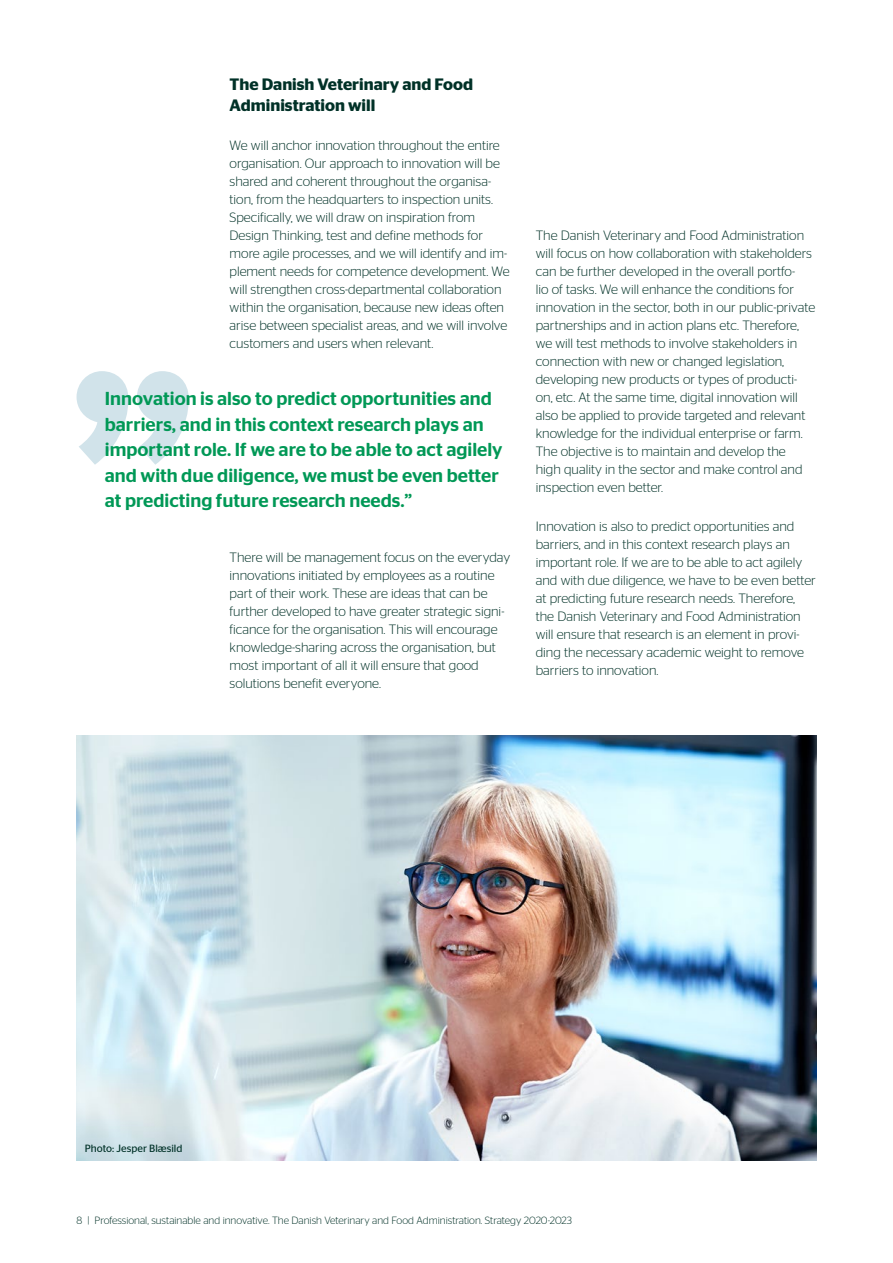
<style>
.page{position:relative;width:893px;height:1263px;background:#fff}
.page>*{position:absolute;margin:0;border:0;box-sizing:border-box;transform-origin:0 0}
.t1{font:500 18.75px/25.5px "Stag Sans";color:#009856}
.t2{font:600 16.5px/21px "Stag Sans";color:#003127}
.t3{font:300 13.5px/18px "Stag Sans";color:#003127}
.t4{font:300 10.5px "Stag Sans";color:#003127}
.t5{font:10.5px "Stag Sans";color:#003127}
</style>
<div class="page">
<img style="left:77px;top:736px;width:739px;height:425px">
<svg style="left:77px;top:371px;width:112px;height:94px"></svg>
<p class="t2" style="left:230px;top:73px;width:245px">The Danish Veterinary and Food<br>Administration will</p>
<p class="t3" style="left:230px;top:136px;width:282px">We will anchor innovation throughout the entire organisation. Our approach to innovation will be shared and coherent throughout the organisa&shy;tion, from the headquarters to inspection units.<br>Specifically, we will draw on inspiration from Design Thinking, test and define methods for more agile processes, and we will identify and im&shy;plement needs for competence development. We will strengthen cross-departmental collaboration within the organisation, because new ideas often arise between specialist areas, and we will involve customers and users when relevant.</p>
<h1 class="t1" style="left:105px;top:386px;width:399px">Innovation is also to predict opportunities and barriers, and in this context research plays an important role. If we are to be able to act agilely and with due diligence, we must be even better at predicting future research needs.”</h1>
<p class="t3" style="left:230px;top:548px;width:282px">There will be management focus on the everyday innovations initiated by employees as a routine part of their work. These are ideas that can be further developed to have greater strategic signi&shy;ficance for the organisation. This will encourage knowledge-sharing across the organisation, but most important of all it will ensure that good solutions benefit everyone.</p>
<p class="t3" style="left:536px;top:226px;width:281px">The Danish Veterinary and Food Administration will focus on how collaboration with stakeholders can be further developed in the overall portfo-<br>lio of tasks. We will enhance the conditions for innovation in the sector, both in our public-private partnerships and in action plans etc. Therefore, we will test methods to involve stakeholders in connection with new or changed legislation, developing new products or types of producti&shy;on, etc. At the same time, digital innovation will also be applied to provide targeted and relevant knowledge for the individual enterprise or farm.<br>The objective is to maintain and develop the<br>high quality in the sector and make control and inspection even better.</p>
<p class="t3" style="left:536px;top:517px;width:282px">Innovation is also to predict opportunities and barriers, and in this context research plays an important role. If we are to be able to act agilely and with due diligence, we have to be even better at predicting future research needs. Therefore, the Danish Veterinary and Food Administration will ensure that research is an element in provi&shy;ding the necessary academic weight to remove barriers to innovation.</p>
<p class="t5" style="left:85px;top:1142px;width:99px">Photo: Jesper Blæsild</p>
<p class="t4" style="left:77px;top:1215px;width:497px">8 | Professional, sustainable and innovative. The Danish Veterinary and Food Administration. Strategy 2020-2023</p>
</div>
